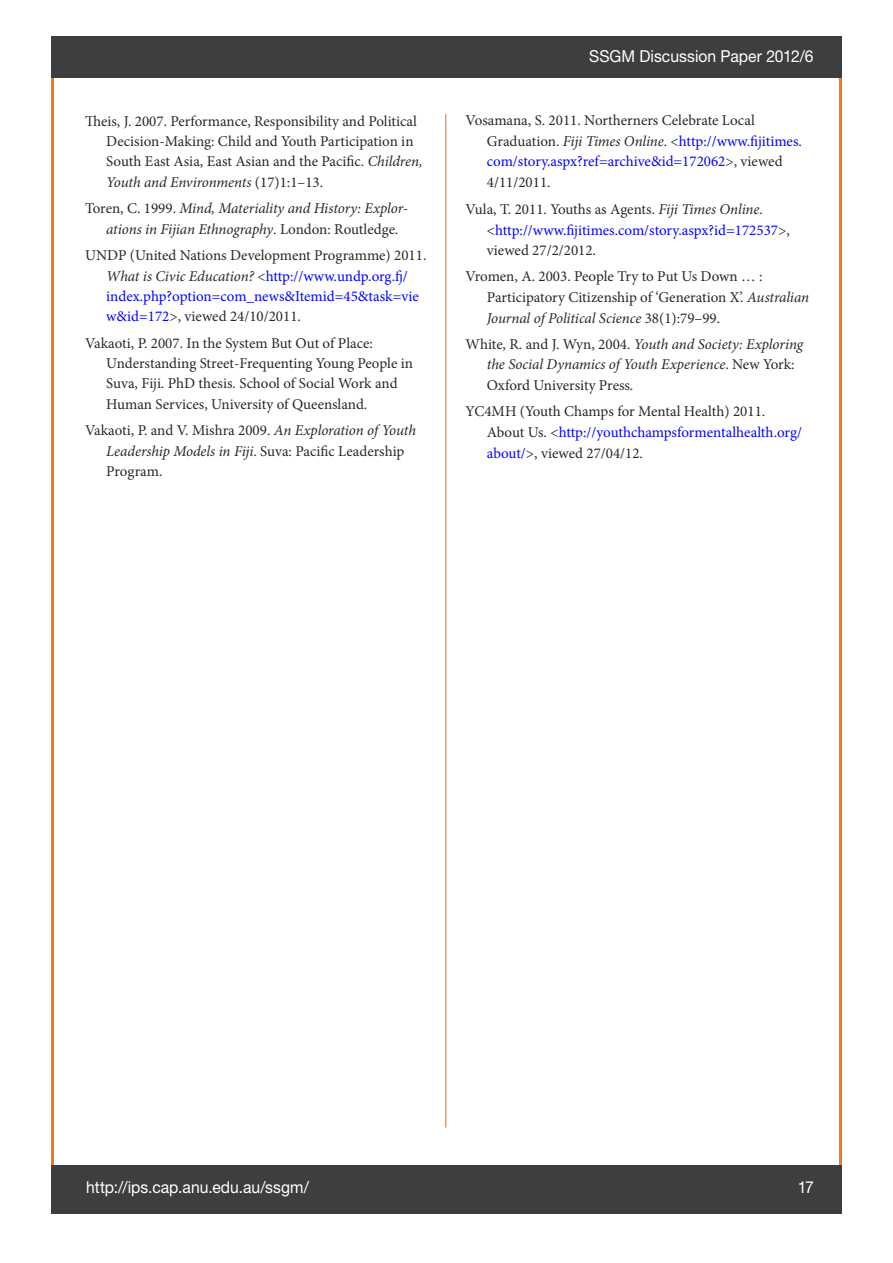
<style>
.page{position:relative;width:893px;height:1263px;background:#fff}
.page>*{position:absolute;margin:0;border:0;box-sizing:border-box;transform-origin:0 0}
.t1{font:16.5px "Helvetica Neue LT Std";color:#fff;scale:.95 1}
.t2{font:15px/20.7px "Minion Pro";color:#282829}
.t3{font:italic 15px/20.7px "Minion Pro";letter-spacing:-.01em;color:#282829}
.t4{font:15px/20.2px "Minion Pro";color:#0505ff}
.s1{font-style:italic}
.s2{font-style:normal}
.s3{color:#282829}
.s4{font-style:italic;color:#282829}
.s5{color:#0505ff}
</style>
<div class="page">
<div style="left:51px;top:1165px;width:790px;height:49px;background:#3e3d40"></div>
<hr style="left:445px;top:114px;width:1px;height:1013px;background:#ed7b1d">
<div style="left:51px;top:36px;width:791px;height:42px;background:#3e3d40"></div>
<p class="t2" style="left:106px;top:111px;width:318px;line-height:20.2px;text-indent:-21px">Theis, J. 2007. Performance, Responsibility and Political Decision-Making: Child and Youth Participation in South East Asia, East Asian and the Pacific. <span class="s1">Children, Youth and Environments</span> (17)1:1–13.</p>
<p class="t3" style="left:106px;top:198px;width:303px;line-height:20.2px;text-indent:-21px"><span class="s2">Toren, C. 1999.</span> Mind, Materiality and History: Explor&shy;ations in Fijian Ethnography<span class="s2">. London: Routledge.</span></p>
<p class="t4" style="left:106px;top:245px;width:322px;text-indent:-21px"><span class="s3">UNDP (United Nations Development Programme) 2011.<br></span><span class="s4">What is Civic Education?</span> <span class="s3">&lt;</span>http://www.undp.org.fj/ index.php?option=com_news&amp;Itemid=45&amp;task=vie w&amp;id=172<span class="s3">&gt;, viewed 24/10/2011.</span></p>
<p class="t2" style="left:106px;top:333px;width:308px;line-height:20.2px;text-indent:-21px">Vakaoti, P. 2007. In the System But Out of Place:<br>Understanding Street-Frequenting Young People in Suva, Fiji. PhD thesis. School of Social Work and Human Services, University of Queensland.</p>
<p class="t2" style="left:106px;top:420px;width:311px;line-height:20.2px;text-indent:-21px">Vakaoti, P. and V. Mishra 2009. <span class="s1">An Exploration of Youth<br>Leadership Models in Fiji</span>. Suva: Pacific Leadership<br>Program.</p>
<p class="t1" style="left:589px;top:47px;width:238px">SSGM Discussion Paper 2012/6</p>
<p class="t2" style="left:487px;top:110px;width:317px;text-indent:-21px">Vosamana, S. 2011. Northerners Celebrate Local Graduation. <span class="s1">Fiji Times Online</span>. &lt;<span class="s5">http://www.fijitimes. com/story.aspx?ref=archive&amp;id=172062</span>&gt;, viewed 4/11/2011.</p>
<p class="t2" style="left:487px;top:199px;width:304px;text-indent:-21px">Vula, T. 2011. Youths as Agents. <span class="s1">Fiji Times Online</span>. &lt;<span class="s5">http://www.fijitimes.com/story.aspx?id=172537</span>&gt;, viewed 27/2/2012.</p>
<p class="t2" style="left:487px;top:266px;width:324px;text-indent:-21px">Vromen, A. 2003. People Try to Put Us Down … :<br>Participatory Citizenship of ‘Generation X’. <span class="s1">Australian<br>Journal of Political Science</span> 38(1):79–99.</p>
<p class="t3" style="left:487px;top:334px;width:318px;text-indent:-21px"><span class="s2">White, R. and J. Wyn, 2004.</span> Youth and Society: Exploring the Social Dynamics of Youth Experience<span class="s2">. New York:<br>Oxford University Press.</span></p>
<p class="t2" style="left:487px;top:401px;width:317px;text-indent:-21px">YC4MH (Youth Champs for Mental Health) 2011.<br>About Us. &lt;<span class="s5">http://youthchampsformentalhealth.org/ about/</span>&gt;, viewed 27/04/12.</p>
<p class="t1" style="left:86px;top:1177px;width:236px">http://ips.cap.anu.edu.au/ssgm/</p>
<p class="t1" style="left:798px;top:1177px;width:18px">17</p>
</div>
